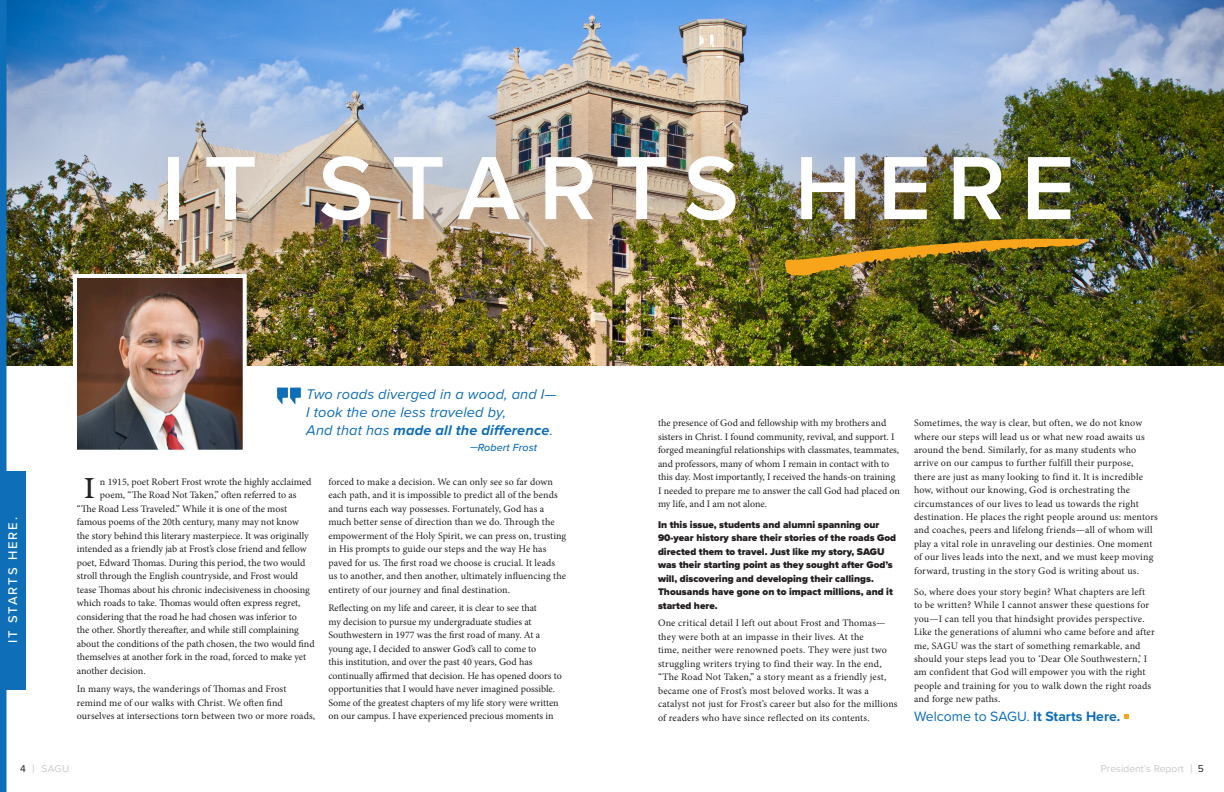
<style>
.page{position:relative;width:1224px;height:792px;background:#fff}
.page>*{position:absolute;margin:0;border:0;box-sizing:border-box;transform-origin:0 0}
.t1{font:300px "Scriptyca";color:#f9a51b}
.t2{font:600 93px "Proxima Nova";letter-spacing:.17em;color:#fff}
.t3{font:30.4px "Marion";color:#231f20}
.t4{font:italic 14.6px "Proxima Nova";letter-spacing:.01em;color:#0f6eb8}
.t5{font:italic 700 14.6px "Proxima Nova";letter-spacing:.01em;color:#0f6eb8}
.t6{font:14px "Proxima Nova";color:#0f6eb8}
.t7{font:500 13px "Proxima Nova";letter-spacing:.15em;color:#fff}
.t8{font:italic 500 10.7px "Proxima Nova";letter-spacing:.01em;color:#0f6eb8}
.t9{font:10.2px "Proxima Nova";letter-spacing:.01em;color:#c7c8ca}
.t10{font:10px/13.5px "Minion Pro";letter-spacing:.005em;color:#231f20}
.t11{font:900 10px/13.5px "Proxima Nova";color:#231f20}
.s1{font-weight:400}
.s2{font-size:9.7px}
.s3{font-weight:700}
.s4{color:#231f20}
.s5{font-size:12.7px}
</style>
<div class="page">
<img style="left:6px;top:0;width:1218px;height:366px">
<img style="left:78px;top:366px;width:164px;height:83px">
<div style="left:73px;top:274px;width:174px;height:180px;border:4px solid #fff"></div>
<svg style="left:1124px;top:714px;width:5px;height:5px"></svg>
<img style="left:74px;top:63px;width:1091px;height:303px">
<div style="left:0;top:471px;width:25px;height:219px;background:#0f6eb8"></div>
<svg style="left:277px;top:388px;width:24px;height:16px"></svg>
<div style="left:0;top:0;width:6px;height:792px;background:#0f6eb8"></div>
<p class="t7" style="left:3px;top:643px;width:127px;rotate:-90deg">IT STARTS HERE.</p>
<p class="t2" style="left:161px;top:119px;width:916px">IT STARTS HERE</p>
<p class="t1" style="left:779px;top:-115px;width:319px">_</p>
<p class="t4" style="left:306px;top:383px;width:252px">Two roads diverged in a wood, and I—</p>
<p class="t4" style="left:306px;top:401px;width:201px">I took the one less traveled by,</p>
<p class="t5" style="left:306px;top:420px;width:248px"><span class="s1">And that has</span> made all the difference<span class="s1">.</span></p>
<p class="t8" style="left:470px;top:439px;width:68px"><span class="s2">—</span>Robert Frost</p>
<p class="t3" style="left:83px;top:470px;width:13px">I</p>
<p class="t10" style="left:100px;top:475px;width:213px">n 1915, poet Robert Frost wrote the highly acclaimed</p>
<p class="t10" style="left:100px;top:488px;width:198px">poem, “The Road Not Taken,” often referred to as</p>
<p class="t10" style="left:77px;top:502px;width:212px">“The Road Less Traveled.” While it is one of the most</p>
<p class="t10" style="left:77px;top:515px;width:224px">famous poems of the 20th century, many may not know</p>
<p class="t10" style="left:77px;top:529px;width:234px">the story behind this literary masterpiece. It was originally</p>
<p class="t10" style="left:77px;top:542px;width:231px">intended as a friendly jab at Frost’s close friend and fellow</p>
<p class="t10" style="left:77px;top:556px;width:230px">poet, Edward Thomas. During this period, the two would</p>
<p class="t10" style="left:77px;top:569px;width:223px">stroll through the English countryside, and Frost would</p>
<p class="t10" style="left:77px;top:583px;width:235px">tease Thomas about his chronic indecisiveness in choosing</p>
<p class="t10" style="left:77px;top:596px;width:225px">which roads to take. Thomas would often express regret,</p>
<p class="t10" style="left:77px;top:610px;width:222px">considering that the road he had chosen was inferior to</p>
<p class="t10" style="left:77px;top:623px;width:224px">the other. Shortly thereafter, and while still complaining</p>
<p class="t10" style="left:77px;top:637px;width:239px">about the conditions of the path chosen, the two would find</p>
<p class="t10" style="left:77px;top:650px;width:231px">themselves at another fork in the road, forced to make yet</p>
<p class="t10" style="left:77px;top:664px;width:70px">another decision.</p>
<p class="t10" style="left:77px;top:682px;width:240px">In many ways, the wanderings of Thomas and Frost remind me of our walks with Christ. We often find ourselves at intersections torn between two or more roads,</p>
<p class="t10" style="left:328px;top:475px;width:239px">forced to make a decision. We can only see so far down each path, and it is impossible to predict all of the bends and turns each way possesses. Fortunately, God has a much better sense of direction than we do. Through the empowerment of the Holy Spirit, we can press on, trusting in His prompts to guide our steps and the way He has paved for us. The first road we choose is crucial. It leads us to another, and then another, ultimately influencing the entirety of our journey and final destination.</p>
<p class="t10" style="left:328px;top:601px;width:235px">Reflecting on my life and career, it is clear to see that<br>my decision to pursue my undergraduate studies at Southwestern in 1977 was the first road of many. At a young age, I decided to answer God’s call to come to<br>this institution, and over the past 40 years, God has continually affirmed that decision. He has opened doors to opportunities that I would have never imagined possible.<br>Some of the greatest chapters of my life story were written on our campus. I have experienced precious moments in</p>
<p class="t10" style="left:658px;top:416px;width:244px">the presence of God and fellowship with my brothers and sisters in Christ. I found community, revival, and support. I forged meaningful relationships with classmates, teammates, and professors, many of whom I remain in contact with to this day. Most importantly, I received the hands-on training I needed to prepare me to answer the call God had placed on my life, and I am not alone.</p>
<p class="t11" style="left:658px;top:518px;width:240px">In this issue, students and alumni spanning our 90-year history share their stories of the roads God directed them to travel. Just like my story, SAGU was their starting point as they sought after God’s will, discovering and developing their callings.<br>Thousands have gone on to impact millions, and it started here.</p>
<p class="t10" style="left:658px;top:616px;width:241px">One critical detail I left out about Frost and Thomas— they were both at an impasse in their lives. At the<br>time, neither were renowned poets. They were just two struggling writers trying to find their way. In the end, “The Road Not Taken,” a story meant as a friendly jest, became one of Frost’s most beloved works. It was a catalyst not just for Frost’s career but also for the millions of readers who have since reflected on its contents.</p>
<p class="t10" style="left:914px;top:416px;width:245px">Sometimes, the way is clear, but often, we do not know where our steps will lead us or what new road awaits us around the bend. Similarly, for as many students who arrive on our campus to further fulfill their purpose,<br>there are just as many looking to find it. It is incredible how, without our knowing, God is orchestrating the circumstances of our lives to lead us towards the right destination. He places the right people around us: mentors and coaches, peers and lifelong friends—all of whom will play a vital role in unraveling our destinies. One moment of our lives leads into the next, and we must keep moving forward, trusting in the story God is writing about us.</p>
<p class="t10" style="left:914px;top:585px;width:242px">So, where does your story begin? What chapters are left to be written? While I cannot answer these questions for you—I can tell you that hindsight provides perspective.<br>Like the generations of alumni who came before and after me, SAGU was the start of something remarkable, and should your steps lead you to ‘Dear Ole Southwestern,’ I am confident that God will empower you with the right people and training for you to walk down the right roads and forge new paths.</p>
<p class="t6" style="left:914px;top:706px;width:208px">Welcome to SAGU. <span class="s3">It Starts Here.</span></p>
<p class="t9" style="left:20px;top:761px;width:51px"><span class="s4">4</span> <span class="s5">|</span> SAGU</p>
<p class="t9" style="left:1101px;top:761px;width:105px">President’s Report <span class="s5">|</span> <span class="s4">5</span></p>
</div>
